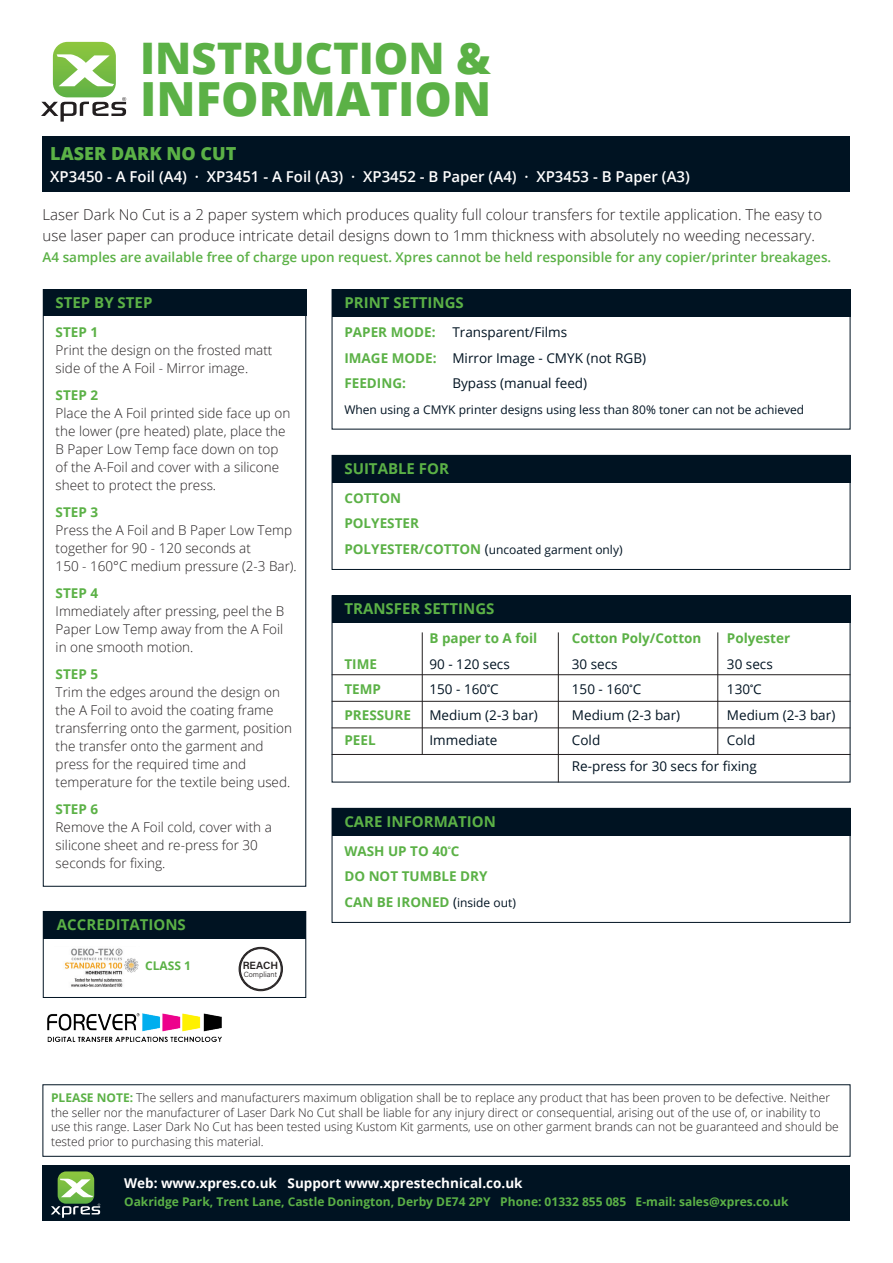
<style>
.page{position:relative;width:893px;height:1263px;background:#fff}
.page>*{position:absolute;margin:0;border:0;box-sizing:border-box;transform-origin:0 0}
.t1{font:800 47.1px "Open Sans";color:#5bb146}
.t2{font:800 43.5px "Open Sans";color:#5bb146}
.t3{font:800 18px "Open Sans";color:#5bb146}
.t4{font:300 15px "Open Sans";color:#231f20}
.t5{font:700 15px "Open Sans";color:#5bb146}
.t6{font:600 15px "Open Sans";color:#fff}
.t7{font:300 13.5px/18px "Open Sans";color:#231f20}
.t8{font:13.5px "Open Sans";color:#001322}
.t9{font:700 13.5px "Open Sans";color:#5bb146}
.t10{font:600 13.5px "Open Sans";color:#5bb146}
.t11{font:700 13.5px "Open Sans";color:#fff}
.t12{font:300 12px/14.4px "Open Sans";color:#231f20}
.t13{font:12px "Open Sans";color:#001322}
.t14{font:700 12px "Open Sans";color:#5bb146}
.t15{font:10.5px "Acumin Variable Concept";letter-spacing:.03em;color:#231f20}
.t16{font:7.5px "Acumin Variable Concept";letter-spacing:.01em;color:#231f20}
.s1{font-weight:700;color:#5bb146}
.s2{font-weight:700;font-size:13.5px;color:#5bb146}
.s3{font-size:13.5px}
.s4{font-family:"Bebas Neue";font-weight:700}
.s5{font-family:"Bebas Neue"}
.s6{font-weight:400;color:#001322}
.s7{font-weight:400;font-size:12px;color:#001322}
</style>
<div class="page">
<div style="left:43px;top:1165px;width:807px;height:55px;background:#001322"></div>
<div style="left:43px;top:136px;width:807px;height:55px;background:#001322"></div>
<div style="left:43px;top:289px;width:263px;height:26px;background:#001322"></div>
<div style="left:332px;top:289px;width:518px;height:28px;background:#001322"></div>
<div style="left:332px;top:455px;width:518px;height:115px;border:1px solid #001322"></div>
<div style="left:332px;top:455px;width:518px;height:28px;background:#001322"></div>
<div style="left:332px;top:595px;width:518px;height:28px;background:#001322"></div>
<hr style="left:332px;top:674px;width:518px;height:1px;background:#231f20">
<hr style="left:332px;top:701px;width:518px;height:1px;background:#231f20">
<hr style="left:332px;top:728px;width:518px;height:1px;background:#231f20">
<hr style="left:332px;top:754px;width:518px;height:1px;background:#231f20">
<hr style="left:422px;top:632px;width:1px;height:123px;background:#231f20">
<hr style="left:558px;top:632px;width:1px;height:150px;background:#231f20">
<hr style="left:717px;top:632px;width:1px;height:123px;background:#231f20">
<div style="left:332px;top:808px;width:518px;height:115px;border:1px solid #001322"></div>
<div style="left:332px;top:808px;width:518px;height:28px;background:#001322"></div>
<div style="left:43px;top:1084px;width:807px;height:73px;border:1px solid #001322"></div>
<svg style="left:41px;top:42px;width:85px;height:80px"></svg>
<svg style="left:51px;top:1171px;width:49px;height:47px"></svg>
<div style="left:43px;top:911px;width:263px;height:87px;border:1px solid #001322"></div>
<div style="left:43px;top:911px;width:263px;height:28px;background:#001322"></div>
<img style="left:64px;top:948px;width:75px;height:39px">
<img style="left:48px;top:1013px;width:173px;height:28px">
<div style="left:239px;top:947px;width:44px;height:44px;border:1px solid #231f20;border-radius:50%"></div>
<div style="left:239px;top:948px;width:43px;height:42px;border:1px solid #231f20;border-radius:50%"></div>
<div style="left:240px;top:948px;width:41px;height:41px;border:1px solid #231f20;border-radius:50%"></div>
<p class="t2" style="left:140px;top:25px;width:352px">INSTRUCTION &amp;</p>
<p class="t1" style="left:140px;top:63px;width:353px">INFORMATION</p>
<p class="t3" style="left:50px;top:140px;width:188px">LASER DARK NO CUT</p>
<p class="t6" style="left:50px;top:166px;width:641px">XP3450 - A Foil (A4) · XP3451 - A Foil (A3) · XP3452 - B Paper (A4) · XP3453 - B Paper (A3)</p>
<p class="t4" style="left:43px;top:204px;width:781px">Laser Dark No Cut is a 2 paper system which produces quality full colour transfers for textile application. The easy to</p>
<p class="t4" style="left:43px;top:225px;width:774px">use laser paper can produce intricate detail designs down to 1mm thickness with absolutely no weeding necessary.</p>
<p class="t10" style="left:43px;top:248px;width:790px">A4 samples are available free of charge upon request. Xpres cannot be held responsible for any copier/printer breakages.</p>
<p class="t5" style="left:56px;top:292px;width:98px">STEP BY STEP</p>
<p class="t9" style="left:56px;top:322px;width:44px">STEP 1</p>
<p class="t7" style="left:56px;top:341px;width:218px">Print the design on the frosted matt side of the A Foil - Mirror image.</p>
<p class="t9" style="left:56px;top:385px;width:44px">STEP 2</p>
<p class="t7" style="left:56px;top:404px;width:236px">Place the A Foil printed side face up on the lower (pre heated) plate, place the B Paper Low Temp face down on top of the A-Foil and cover with a silicone sheet to protect the press.</p>
<p class="t9" style="left:56px;top:502px;width:44px">STEP 3</p>
<p class="t7" style="left:56px;top:521px;width:238px">Press the A Foil and B Paper Low Temp together for 90 - 120 seconds at</p>
<p class="t7" style="left:56px;top:557px;width:243px">150 - 160°C medium pressure (2-3 Bar).</p>
<p class="t9" style="left:56px;top:583px;width:44px">STEP 4</p>
<p class="t7" style="left:56px;top:602px;width:230px">Immediately after pressing, peel the B<br>Paper Low Temp away from the A Foil</p>
<p class="t7" style="left:56px;top:638px;width:139px">in one smooth motion.</p>
<p class="t9" style="left:56px;top:664px;width:44px">STEP 5</p>
<p class="t7" style="left:56px;top:683px;width:238px">Trim the edges around the design on the A Foil to avoid the coating frame transferring onto the garment, position the transfer onto the garment and press for the required time and</p>
<p class="t7" style="left:56px;top:773px;width:236px">temperature for the textile being used.</p>
<p class="t9" style="left:56px;top:799px;width:44px">STEP 6</p>
<p class="t7" style="left:56px;top:818px;width:218px">Remove the A Foil cold, cover with a silicone sheet and re-press for 30</p>
<p class="t7" style="left:56px;top:854px;width:111px">seconds for fixing.</p>
<p class="t5" style="left:344px;top:292px;width:121px">PRINT SETTINGS</p>
<p class="t9" style="left:344px;top:323px;width:93px">PAPER MODE:</p>
<p class="t8" style="left:452px;top:323px;width:116px">Transparent/Films</p>
<p class="t8" style="left:344px;top:348px;width:303px"><span class="s1">IMAGE MODE:</span> Mirror Image - CMYK (not RGB)</p>
<p class="t9" style="left:344px;top:374px;width:63px">FEEDING:</p>
<p class="t8" style="left:452px;top:374px;width:136px">Bypass (manual feed)</p>
<p class="t13" style="left:344px;top:401px;width:461px">When using a CMYK printer designs using less than 80% toner can not be achieved</p>
<p class="t5" style="left:344px;top:458px;width:106px">SUITABLE FOR</p>
<p class="t9" style="left:344px;top:488px;width:58px">COTTON</p>
<p class="t9" style="left:344px;top:514px;width:76px">POLYESTER</p>
<p class="t13" style="left:344px;top:541px;width:280px"><span class="s2">POLYESTER/COTTON</span> <span class="s3">(</span>uncoated garment only)</p>
<p class="t5" style="left:344px;top:598px;width:152px">TRANSFER SETTINGS</p>
<p class="t9" style="left:429px;top:629px;width:109px">B paper to A foil</p>
<p class="t9" style="left:572px;top:629px;width:131px">Cotton Poly/Cotton</p>
<p class="t9" style="left:727px;top:629px;width:65px">Polyester</p>
<p class="t9" style="left:344px;top:654px;width:34px">TIME</p>
<p class="t8" style="left:429px;top:655px;width:82px">90 - 120 secs</p>
<p class="t8" style="left:572px;top:655px;width:47px">30 secs</p>
<p class="t8" style="left:727px;top:655px;width:47px">30 secs</p>
<p class="t9" style="left:344px;top:680px;width:38px">TEMP</p>
<p class="t8" style="left:429px;top:680px;width:71px">150 - 160<span class="s4">°</span>C</p>
<p class="t8" style="left:572px;top:680px;width:71px">150 - 160<span class="s4">°</span>C</p>
<p class="t8" style="left:727px;top:680px;width:36px">130<span class="s4">°</span>C</p>
<p class="t9" style="left:344px;top:705px;width:68px">PRESSURE</p>
<p class="t8" style="left:429px;top:706px;width:110px">Medium (2-3 bar)</p>
<p class="t8" style="left:572px;top:706px;width:110px">Medium (2-3 bar)</p>
<p class="t8" style="left:727px;top:706px;width:110px">Medium (2-3 bar)</p>
<p class="t9" style="left:344px;top:731px;width:33px">PEEL</p>
<p class="t8" style="left:429px;top:731px;width:69px">Immediate</p>
<p class="t8" style="left:572px;top:731px;width:30px">Cold</p>
<p class="t8" style="left:727px;top:731px;width:30px">Cold</p>
<p class="t8" style="left:572px;top:757px;width:186px">Re-press for 30 secs for fixing</p>
<p class="t5" style="left:344px;top:811px;width:153px">CARE INFORMATION</p>
<p class="t9" style="left:344px;top:841px;width:116px">WASH UP TO 40<span class="s5">°</span>C</p>
<p class="t9" style="left:344px;top:867px;width:145px">DO NOT TUMBLE DRY</p>
<p class="t9" style="left:344px;top:892px;width:173px">CAN BE IRONED <span class="s6">(</span><span class="s7">inside out)</span></p>
<p class="t5" style="left:57px;top:914px;width:130px">ACCREDITATIONS</p>
<p class="t14" style="left:145px;top:957px;width:47px">CLASS 1</p>
<p class="t15" style="left:243px;top:958px;width:37px">REACH</p>
<p class="t16" style="left:244px;top:969px;width:35px">Compliant</p>
<p class="t12" style="left:51px;top:1090px;width:789px"><span class="s1">PLEASE NOTE:</span> The sellers and manufacturers maximum obligation shall be to replace any product that has been proven to be defective. Neither the seller nor the manufacturer of Laser Dark No Cut shall be liable for any injury direct or consequential, arising out of the use of, or inability to use this range. Laser Dark No Cut has been tested using Kustom Kit garments, use on other garment brands can not be guaranteed and should be tested prior to purchasing this material.</p>
<p class="t11" style="left:124px;top:1173px;width:400px">Web: www.xpres.co.uk Support www.xprestechnical.co.uk</p>
<p class="t14" style="left:124px;top:1193px;width:666px">Oakridge Park, Trent Lane, Castle Donington, Derby DE74 2PY Phone: 01332 855 085 E-mail: sales@xpres.co.uk</p>
</div>
